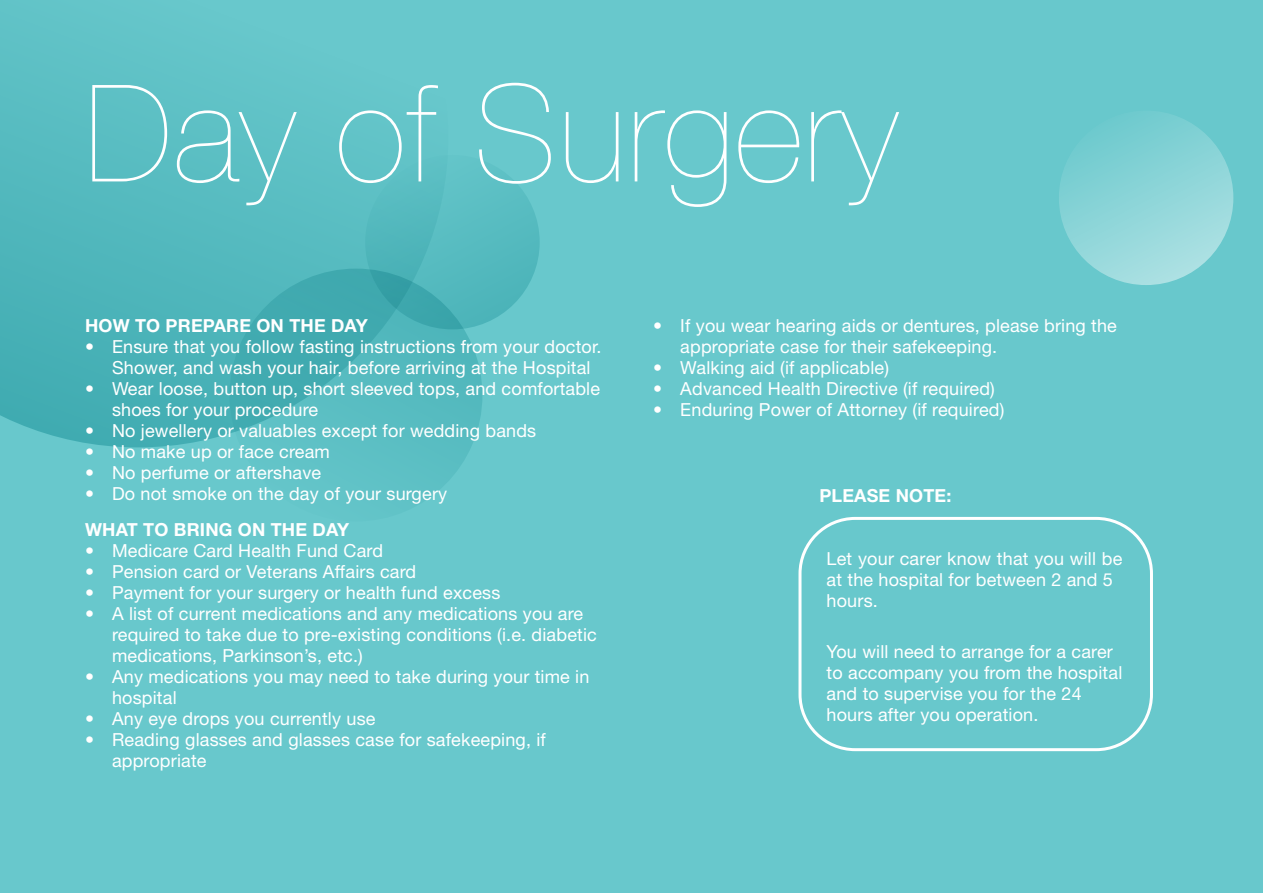
<style>
.page{position:relative;width:1263px;height:893px;background:#68c8cc}
.page>*{position:absolute;margin:0;border:0;box-sizing:border-box;transform-origin:0 0}
.t1{font:200 135px "Helvetica Neue LT Std";letter-spacing:.01em;color:#fff}
.Bullets_2{font:18px/21px "Helvetica Neue LT Std";letter-spacing:.01em;color:#fff}
.Bullets_2-2{font:700 18px "Helvetica Neue LT Std";letter-spacing:.01em;color:#fff}
</style>
<div class="page">
<div style="left:1059px;top:111px;width:174px;height:174px;background:linear-gradient(to bottom,#70cbcf,#a9dfe2);border-radius:50%"></div>
<div style="left:229px;top:269px;width:253px;height:252px;background:linear-gradient(to right,#67c7cb,#56bbc0);border-radius:50%"></div>
<div style="left:365px;top:155px;width:175px;height:174px;background:#55bbbf;border-radius:50%"></div>
<svg style="left:0;top:49px;width:448px;height:398px;fill:#55babf"></svg>
<div style="left:798px;top:517px;width:355px;height:234px;border:3px solid #fff;border-radius:55px"></div>
<p class="t1" style="left:85px;top:56px;width:814px">Day of Surgery</p>
<p class="Bullets_2-2" style="left:85px;top:314px;width:284px">HOW TO PREPARE ON THE DAY</p>
<p class="Bullets_2" style="left:112px;top:336px;width:491px;text-indent:-27px">• Ensure that you follow fasting instructions from your doctor.<br>Shower, and wash your hair, before arriving at the Hospital</p>
<p class="Bullets_2" style="left:112px;top:378px;width:490px;text-indent:-27px">• Wear loose, button up, short sleeved tops, and comfortable shoes for your procedure</p>
<p class="Bullets_2" style="left:85px;top:420px;width:453px">• No jewellery or valuables except for wedding bands</p>
<p class="Bullets_2" style="left:85px;top:441px;width:246px">• No make up or face cream</p>
<p class="Bullets_2" style="left:85px;top:462px;width:238px">• No perfume or aftershave</p>
<p class="Bullets_2" style="left:85px;top:483px;width:364px">• Do not smoke on the day of your surgery</p>
<p class="Bullets_2-2" style="left:85px;top:518px;width:266px">WHAT TO BRING ON THE DAY</p>
<p class="Bullets_2" style="left:85px;top:540px;width:299px">• Medicare Card Health Fund Card</p>
<p class="Bullets_2" style="left:85px;top:561px;width:333px">• Pension card or Veterans Affairs card</p>
<p class="Bullets_2" style="left:85px;top:582px;width:417px">• Payment for your surgery or health fund excess</p>
<p class="Bullets_2" style="left:112px;top:603px;width:486px;text-indent:-27px">• A list of current medications and any medications you are required to take due to pre-existing conditions (i.e. diabetic medications, Parkinson’s, etc.)</p>
<p class="Bullets_2" style="left:112px;top:666px;width:479px;text-indent:-27px">• Any medications you may need to take during your time in hospital</p>
<p class="Bullets_2" style="left:85px;top:708px;width:292px">• Any eye drops you currently use</p>
<p class="Bullets_2" style="left:112px;top:729px;width:435px;text-indent:-27px">• Reading glasses and glasses case for safekeeping, if appropriate</p>
<p class="Bullets_2" style="left:680px;top:315px;width:438px;text-indent:-27px">• If you wear hearing aids or dentures, please bring the appropriate case for their safekeeping.</p>
<p class="Bullets_2" style="left:653px;top:357px;width:237px">• Walking aid (if applicable)</p>
<p class="Bullets_2" style="left:653px;top:378px;width:343px">• Advanced Health Directive (if required)</p>
<p class="Bullets_2" style="left:653px;top:399px;width:353px">• Enduring Power of Attorney (if required)</p>
<p class="Bullets_2-2" style="left:819px;top:485px;width:134px">PLEASE NOTE:</p>
<p class="Bullets_2" style="left:827px;top:548px;width:297px">Let your carer know that you will be at the hospital for between 2 and 5 hours.</p>
<p class="Bullets_2" style="left:827px;top:641px;width:297px">You will need to arrange for a carer to accompany you from the hospital and to supervise you for the 24 hours after you operation.</p>
</div>
